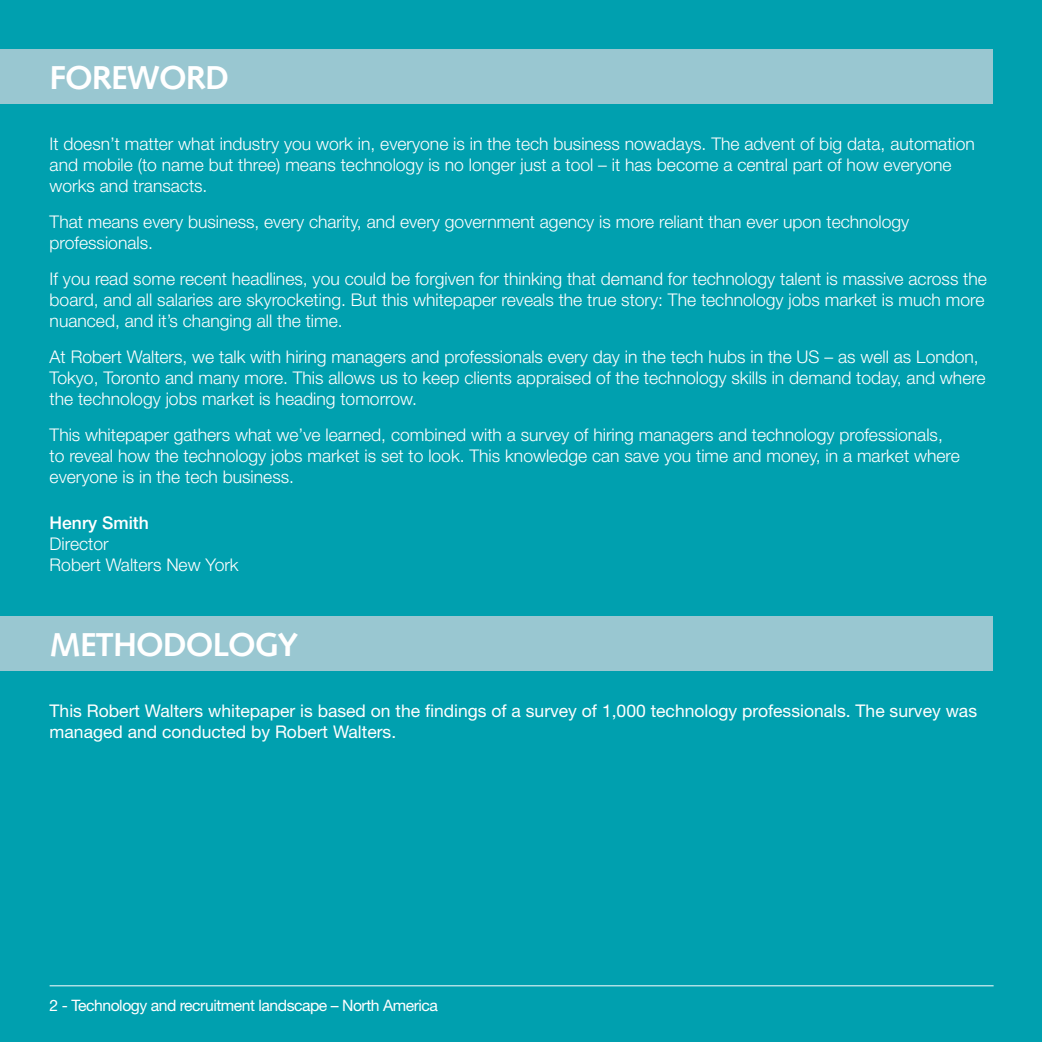
<style>
.page{position:relative;width:1042px;height:1042px;background:#00a0af}
.page>*{position:absolute;margin:0;border:0;box-sizing:border-box;transform-origin:0 0}
.t1{font:700 33.25px "Syntax";letter-spacing:-.03em;color:#fff}
.t2{font:300 17.5px/21px "Helvetica Neue LT Std";color:#fff}
.t3{font:17.5px/21px "Helvetica Neue LT Std";color:#fff}
.t4{font:500 17.5px "Helvetica Neue LT Std";color:#fff}
.t5{font:15.75px "Helvetica Neue LT Std";letter-spacing:-.03em;color:#fff}
</style>
<div class="page">
<hr style="left:50px;top:985px;width:943px;height:1px;background:#fff">
<div style="left:0;top:50px;width:992px;height:54px;background:#99c7d1"></div>
<div style="left:0;top:616px;width:992px;height:55px;background:#99c7d1"></div>
<h1 class="t1" style="left:50px;top:59px;width:181px">FOREWORD</h1>
<p class="t2" style="left:50px;top:133px;width:927px">It doesn’t matter what industry you work in, everyone is in the tech business nowadays. The advent of big data, automation and mobile (to name but three) means technology is no longer just a tool – it has become a central part of how everyone works and transacts.</p>
<p class="t2" style="left:50px;top:211px;width:861px">That means every business, every charity, and every government agency is more reliant than ever upon technology professionals.</p>
<p class="t2" style="left:50px;top:268px;width:939px">If you read some recent headlines, you could be forgiven for thinking that demand for technology talent is massive across the board, and all salaries are skyrocketing. But this whitepaper reveals the true story: The technology jobs market is much more nuanced, and it’s changing all the time.</p>
<p class="t2" style="left:50px;top:346px;width:937px">At Robert Walters, we talk with hiring managers and professionals every day in the tech hubs in the US – as well as London,<br>Tokyo, Toronto and many more. This allows us to keep clients appraised of the technology skills in demand today, and where the technology jobs market is heading tomorrow.</p>
<p class="t2" style="left:50px;top:424px;width:911px">This whitepaper gathers what we’ve learned, combined with a survey of hiring managers and technology professionals, to reveal how the technology jobs market is set to look. This knowledge can save you time and money, in a market where everyone is in the tech business.</p>
<p class="t4" style="left:50px;top:512px;width:101px">Henry Smith</p>
<p class="t2" style="left:50px;top:532px;width:190px">Director<br>Robert Walters New York</p>
<h1 class="t1" style="left:50px;top:626px;width:250px">METHODOLOGY</h1>
<p class="t3" style="left:50px;top:700px;width:929px">This Robert Walters whitepaper is based on the findings of a survey of 1,000 technology professionals. The survey was managed and conducted by Robert Walters.</p>
<p class="t5" style="left:50px;top:996px;width:390px">2 - Technology and recruitment landscape – North America</p>
</div>
